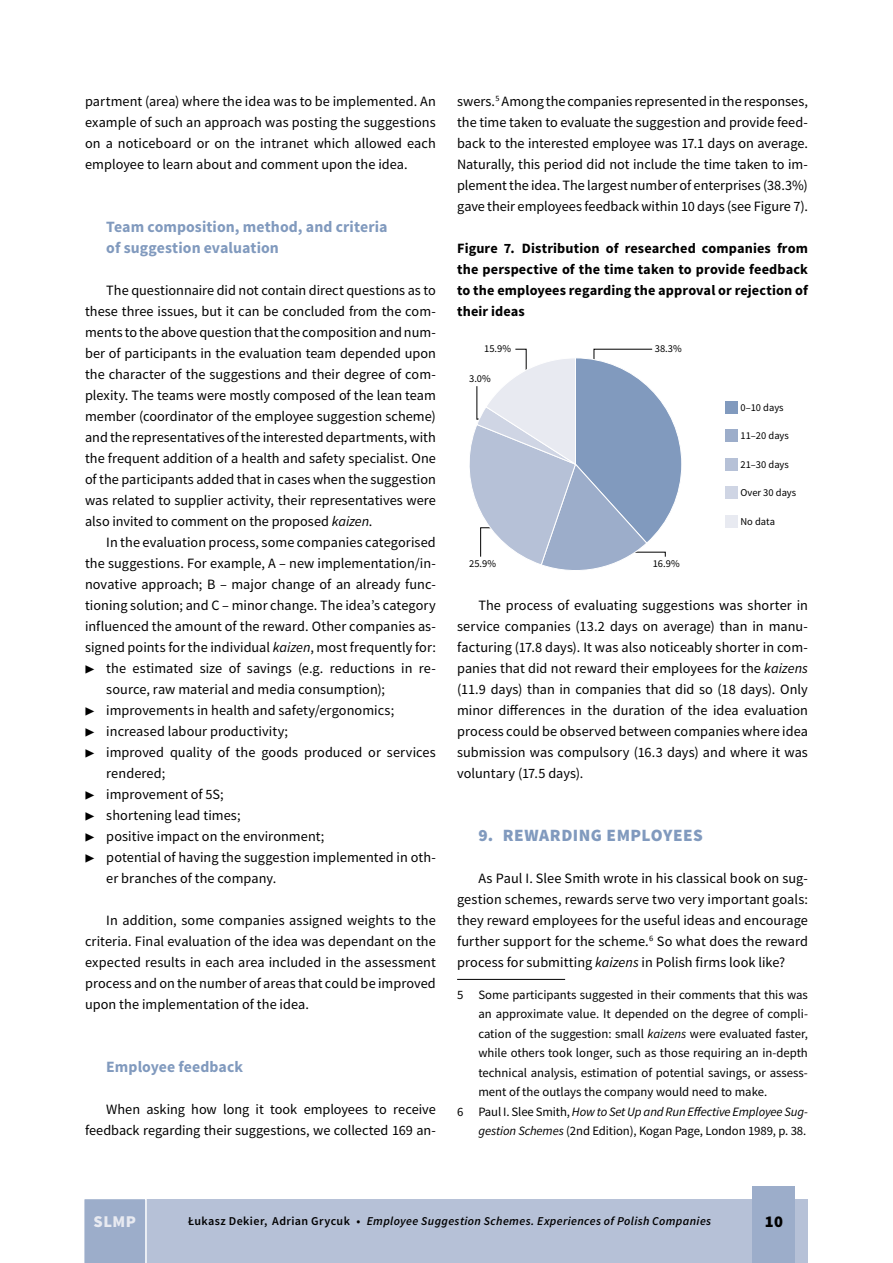
<style>
.page{position:relative;width:893px;height:1263px;background:#fff}
.page>*{position:absolute;margin:0;border:0;box-sizing:border-box;transform-origin:0 0}
.t1{font:900 17.25px "Source Sans Pro";letter-spacing:.03em;color:#819abe}
.t2{font:900 16.5px "Source Sans Pro";color:#e8eaf1}
.t3{font:900 16.5px "Source Sans Pro";color:#000}
.t4{font:700 15.75px/21px "Source Sans Pro";letter-spacing:.005em;color:#819abe}
.t5{font:14.25px/21px "Source Sans Pro";letter-spacing:.005em;color:#000;text-align:justify}
.t6{font:700 14.25px/21px "Source Sans Pro";letter-spacing:.01em;color:#000;text-align:justify}
.t7{font:12.75px "Source Sans Pro";color:#000}
.t8{font:italic 12.75px "Source Sans Pro";letter-spacing:-.01em;color:#000}
.t9{font:italic 600 12px "Source Sans Pro";letter-spacing:.03em;color:#000}
.t10{font:10.5px "Source Sans Pro";color:#000}
.s1{font-style:italic}
.s2{font-size:10.5px}
.s3{font-style:normal}
</style>
<div class="page">
<div style="left:85px;top:1199px;width:723px;height:64px;background:#b6c1d7"></div>
<div style="left:753px;top:1186px;width:42px;height:77px;background:#9cadca"></div>
<div style="left:84px;top:1199px;width:63px;height:64px;background:#9cadca"></div>
<div style="left:725px;top:401px;width:12px;height:12px;background:#819abe"></div>
<div style="left:725px;top:429px;width:12px;height:13px;background:#9cadca"></div>
<div style="left:725px;top:458px;width:12px;height:13px;background:#b6c1d7"></div>
<div style="left:725px;top:486px;width:12px;height:13px;background:#cfd5e4"></div>
<div style="left:725px;top:515px;width:12px;height:13px;background:#e8eaf1"></div>
<svg style="left:469px;top:349px;width:213px;height:221px"></svg>
<hr style="left:457px;top:979px;width:108px;height:1px;background:#000">
<p class="t5" style="left:85px;top:91px;width:352px">partment (area) where the idea was to be implemented. An example of such an approach was posting the suggestions on a noticeboard or on the intranet which allowed each employee to learn about and comment upon the idea.</p>
<p class="t4" style="left:106px;top:217px;width:283px">Team composition, method, and criteria of suggestion evaluation</p>
<p class="t5" style="left:85px;top:280px;width:352px;text-indent:21px">The questionnaire did not contain direct questions as to these three issues, but it can be concluded from the com&shy;ments to the above question that the composition and num&shy;ber of participants in the evaluation team depended upon the character of the suggestions and their degree of com&shy;plexity. The teams were mostly composed of the lean team member (coordinator of the employee suggestion scheme) and the representatives of the interested departments, with the frequent addition of a health and safety specialist. One of the participants added that in cases when the suggestion was related to supplier activity, their representatives were also invited to comment on the proposed <span class="s1">kaizen</span>.</p>
<p class="t5" style="left:106px;top:532px;width:331px">In the evaluation process, some companies categorised</p>
<p class="t5" style="left:85px;top:553px;width:352px">the suggestions. For example, A – new implementation/in-</p>
<p class="t5" style="left:85px;top:574px;width:352px">novative approach; B – major change of an already func-</p>
<p class="t5" style="left:85px;top:595px;width:352px">tioning solution; and C – minor change. The idea’s category</p>
<p class="t5" style="left:85px;top:616px;width:352px">influenced the amount of the reward. Other companies as-</p>
<p class="t5" style="left:85px;top:637px;width:352px">signed points for the individual <span class="s1">kaizen</span>, most frequently for:</p>
<p class="t5" style="left:85px;top:658px;width:352px"><span class="s2">▶</span> the estimated size of savings (e.g. reductions in re-</p>
<p class="t5" style="left:106px;top:679px;width:280px">source, raw material and media consumption);</p>
<p class="t5" style="left:85px;top:700px;width:311px"><span class="s2">▶</span> improvements in health and safety/ergonomics;</p>
<p class="t5" style="left:85px;top:721px;width:205px"><span class="s2">▶</span> increased labour productivity;</p>
<p class="t5" style="left:85px;top:742px;width:352px"><span class="s2">▶</span> improved quality of the goods produced or services</p>
<p class="t5" style="left:106px;top:763px;width:60px">rendered;</p>
<p class="t5" style="left:85px;top:784px;width:140px"><span class="s2">▶</span> improvement of 5S;</p>
<p class="t5" style="left:85px;top:805px;width:157px"><span class="s2">▶</span> shortening lead times;</p>
<p class="t5" style="left:85px;top:826px;width:241px"><span class="s2">▶</span> positive impact on the environment;</p>
<p class="t5" style="left:85px;top:847px;width:352px"><span class="s2">▶</span> potential of having the suggestion implemented in oth-</p>
<p class="t5" style="left:106px;top:868px;width:171px">er branches of the company.</p>
<p class="t5" style="left:85px;top:910px;width:352px;text-indent:21px">In addition, some companies assigned weights to the criteria. Final evaluation of the idea was dependant on the expected results in each area included in the assessment process and on the number of areas that could be improved upon the implementation of the idea.</p>
<p class="t4" style="left:106px;top:1057px;width:138px">Employee feedback</p>
<p class="t5" style="left:85px;top:1099px;width:352px;text-align:right">When asking how long it took employees to receive feedback regarding their suggestions, we collected 169 an-</p>
<p class="t5" style="left:457px;top:91px;width:352px">swers.<sup>5</sup> Among the companies represented in the responses, the time taken to evaluate the suggestion and provide feed&shy;back to the interested employee was 17.1 days on average.<br>Naturally, this period did not include the time taken to im&shy;plement the idea. The largest number of enterprises (38.3%) gave their employees feedback within 10 days (see Figure 7).</p>
<p class="t6" style="left:457px;top:238px;width:352px">Figure 7. Distribution of researched companies from the perspective of the time taken to provide feedback to the employees regarding the approval or rejection of their ideas</p>
<p class="t10" style="left:655px;top:341px;width:28px">38.3%</p>
<p class="t10" style="left:484px;top:341px;width:28px">15.9%</p>
<p class="t10" style="left:469px;top:371px;width:23px">3.0%</p>
<p class="t10" style="left:469px;top:557px;width:28px">25.9%</p>
<p class="t10" style="left:653px;top:557px;width:28px">16.9%</p>
<p class="t10" style="left:740px;top:400px;width:45px">0–10 days</p>
<p class="t10" style="left:740px;top:429px;width:50px">11–20 days</p>
<p class="t10" style="left:740px;top:458px;width:50px">21–30 days</p>
<p class="t10" style="left:740px;top:486px;width:57px">Over 30 days</p>
<p class="t10" style="left:740px;top:515px;width:36px">No data</p>
<p class="t5" style="left:457px;top:595px;width:352px;text-indent:21px">The process of evaluating suggestions was shorter in service companies (13.2 days on average) than in manu&shy;facturing (17.8 days). It was also noticeably shorter in com&shy;panies that did not reward their employees for the <span class="s1">kaizens </span>(11.9 days) than in companies that did so (18 days). Only minor differences in the duration of the idea evaluation process could be observed between companies where idea submission was compulsory (16.3 days) and where it was voluntary (17.5 days).</p>
<p class="t1" style="left:478px;top:824px;width:226px">9. REWARDING EMPLOYEES</p>
<p class="t5" style="left:457px;top:868px;width:352px;text-indent:21px">As Paul I. Slee Smith wrote in his classical book on sug&shy;gestion schemes, rewards serve two very important goals: they reward employees for the useful ideas and encourage further support for the scheme.<sup>6</sup> So what does the reward process for submitting <span class="s1">kaizens</span> in Polish firms look like?</p>
<p class="t7" style="left:457px;top:986px;width:352px">5 Some participants suggested in their comments that this was</p>
<p class="t7" style="left:478px;top:1006px;width:331px">an approximate value. It depended on the degree of compli-</p>
<p class="t7" style="left:478px;top:1025px;width:331px">cation of the suggestion: small <span class="s1">kaizens</span> were evaluated faster,</p>
<p class="t7" style="left:478px;top:1045px;width:331px">while others took longer, such as those requiring an in-depth</p>
<p class="t7" style="left:478px;top:1064px;width:331px">technical analysis, estimation of potential savings, or assess-</p>
<p class="t7" style="left:478px;top:1084px;width:290px">ment of the outlays the company would need to make.</p>
<p class="t8" style="left:457px;top:1104px;width:352px"><span class="s3">6 Paul I. Slee Smith,</span> How to Set Up and Run Effective Employee Sug-</p>
<p class="t7" style="left:478px;top:1123px;width:329px"><span class="s1">gestion Schemes</span> (2nd Edition), Kogan Page, London 1989, p. 38.</p>
<p class="t2" style="left:94px;top:1210px;width:44px">SLMP</p>
<p class="t9" style="left:188px;top:1213px;width:525px"><span class="s3">Łukasz Dekier, Adrian Grycuk •</span> Employee Suggestion Schemes. Experiences of Polish Companies</p>
<p class="t3" style="left:765px;top:1210px;width:20px">10</p>
</div>
